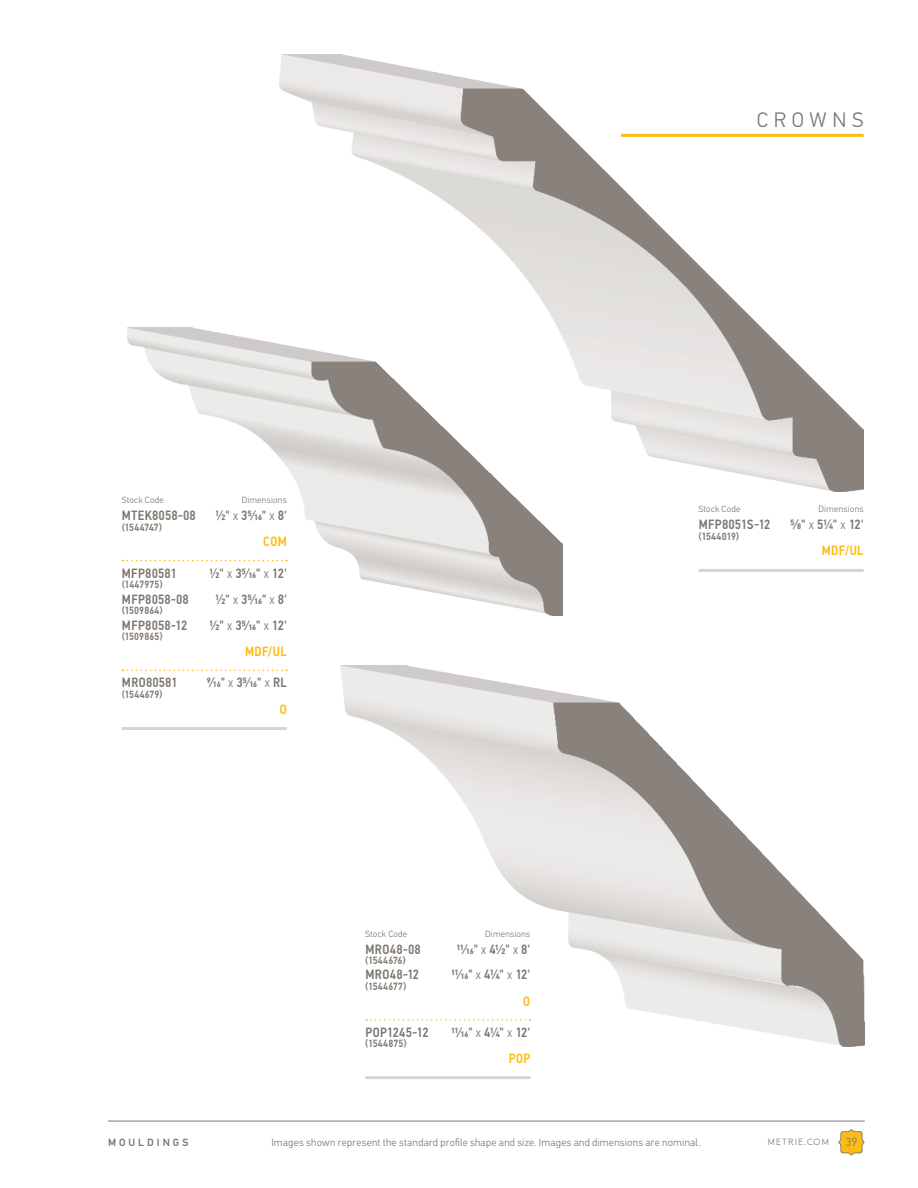
<style>
.page{position:relative;width:918px;height:1188px;background:#fff}
.page>*{position:absolute;margin:0;border:0;box-sizing:border-box;transform-origin:0 0}
.t1{font:300 21px "PF Din Text Pro";letter-spacing:.27em;color:#7e7771}
.t2{font:500 13.5px "PF Din Text Cond Pro";letter-spacing:.01em;color:#7e7771}
.t3{font:500 13.5px "PF Din Text Cond Pro";letter-spacing:.03em;color:#fdbc12}
.t4{font:300 12px "PF Din Text Pro";color:#7e7771}
.t5{font:300 10.5px "PF Din Text Pro";letter-spacing:.025em;color:#7e7771}
.t6{font:500 10.5px "PF Din Text Cond Pro";letter-spacing:.015em;color:#7e7771}
.t7{font:500 10.5px "PF Din Text Pro";letter-spacing:.285em;color:#7e7771}
.t8{font:300 9px "PF Din Text Pro";letter-spacing:.03em;color:#7e7771}
.t9{font:9px "Metrie";letter-spacing:.075em;color:#7e7771}
.s1{font-weight:300}
</style>
<div class="page">
<svg style="left:838px;top:1129px;width:27px;height:27px"></svg>
<hr style="left:108px;top:1121px;width:757px;height:1px;background:#7e7771">
<img style="left:127px;top:327px;width:436px;height:288px">
<svg style="left:123px;top:560px;width:164px;height:1px"></svg>
<svg style="left:123px;top:670px;width:164px;height:1px"></svg>
<hr style="left:122px;top:727px;width:165px;height:3px;background:#d7d5d2">
<img style="left:280px;top:54px;width:584px;height:438px">
<hr style="left:699px;top:569px;width:165px;height:3px;background:#d7d5d2">
<img style="left:341px;top:666px;width:524px;height:380px">
<svg style="left:366px;top:1019px;width:165px;height:2px"></svg>
<hr style="left:365px;top:1076px;width:165px;height:3px;background:#d7d5d2">
<hr style="left:621px;top:134px;width:243px;height:3px;background:#fdbc12">
<p class="t8" style="left:122px;top:495px;width:44px">Stock Code</p>
<p class="t8" style="left:242px;top:495px;width:47px">Dimensions</p>
<p class="t2" style="left:122px;top:507px;width:75px">MTEK8058-08</p>
<p class="t2" style="left:215px;top:507px;width:73px">1⁄2" <span class="s1">x</span> 35⁄16" <span class="s1">x</span> 8'</p>
<p class="t6" style="left:122px;top:521px;width:42px">(1544747)</p>
<p class="t3" style="left:263px;top:534px;width:25px">COM</p>
<p class="t2" style="left:122px;top:565px;width:56px">MFP80581</p>
<p class="t2" style="left:209px;top:565px;width:79px">1⁄2" <span class="s1">x</span> 35⁄16" <span class="s1">x</span> 12'</p>
<p class="t6" style="left:122px;top:578px;width:42px">(1447975)</p>
<p class="t2" style="left:122px;top:591px;width:69px">MFP8058-08</p>
<p class="t2" style="left:215px;top:591px;width:73px">1⁄2" <span class="s1">x</span> 35⁄16" <span class="s1">x</span> 8'</p>
<p class="t6" style="left:122px;top:604px;width:42px">(1509864)</p>
<p class="t2" style="left:122px;top:617px;width:67px">MFP8058-12</p>
<p class="t2" style="left:209px;top:617px;width:79px">1⁄2" <span class="s1">x</span> 35⁄16" <span class="s1">x</span> 12'</p>
<p class="t6" style="left:122px;top:631px;width:42px">(1509865)</p>
<p class="t3" style="left:245px;top:643px;width:43px">MDF/UL</p>
<p class="t2" style="left:122px;top:675px;width:57px">MRO80581</p>
<p class="t2" style="left:207px;top:675px;width:81px">9⁄16" <span class="s1">x</span> 35⁄16" <span class="s1">x</span> RL</p>
<p class="t6" style="left:122px;top:688px;width:42px">(1544679)</p>
<p class="t3" style="left:280px;top:701px;width:8px">O</p>
<p class="t8" style="left:365px;top:928px;width:44px">Stock Code</p>
<p class="t8" style="left:485px;top:928px;width:47px">Dimensions</p>
<p class="t2" style="left:365px;top:941px;width:57px">MRO48-08</p>
<p class="t2" style="left:457px;top:941px;width:75px">11⁄16" <span class="s1">x</span> 41⁄2" <span class="s1">x</span> 8'</p>
<p class="t6" style="left:365px;top:954px;width:42px">(1544676)</p>
<p class="t2" style="left:365px;top:967px;width:55px">MRO48-12</p>
<p class="t2" style="left:451px;top:967px;width:81px">11⁄16" <span class="s1">x</span> 41⁄4" <span class="s1">x</span> 12'</p>
<p class="t6" style="left:365px;top:980px;width:42px">(1544677)</p>
<p class="t3" style="left:523px;top:993px;width:8px">O</p>
<p class="t2" style="left:365px;top:1024px;width:65px">POP1245-12</p>
<p class="t2" style="left:451px;top:1024px;width:81px">11⁄16" <span class="s1">x</span> 41⁄4" <span class="s1">x</span> 12'</p>
<p class="t6" style="left:365px;top:1037px;width:43px">(1544875)</p>
<p class="t3" style="left:509px;top:1050px;width:23px">POP</p>
<h1 class="t1" style="left:757px;top:108px;width:108px">CROWNS</h1>
<p class="t8" style="left:699px;top:504px;width:44px">Stock Code</p>
<p class="t8" style="left:818px;top:504px;width:47px">Dimensions</p>
<p class="t2" style="left:699px;top:517px;width:73px">MFP8051S-12</p>
<p class="t2" style="left:790px;top:517px;width:75px">5⁄8" <span class="s1">x</span> 51⁄4" <span class="s1">x</span> 12'</p>
<p class="t6" style="left:699px;top:530px;width:42px">(1544019)</p>
<p class="t3" style="left:822px;top:543px;width:43px">MDF/UL</p>
<p class="t7" style="left:108px;top:1136px;width:82px">MOULDINGS</p>
<p class="t5" style="left:271px;top:1137px;width:431px">Images shown represent the standard profile shape and size. Images and dimensions are nominal.</p>
<p class="t9" style="left:767px;top:1137px;width:63px">METRIE.COM</p>
<p class="t4" style="left:846px;top:1135px;width:13px">39</p>
</div>
